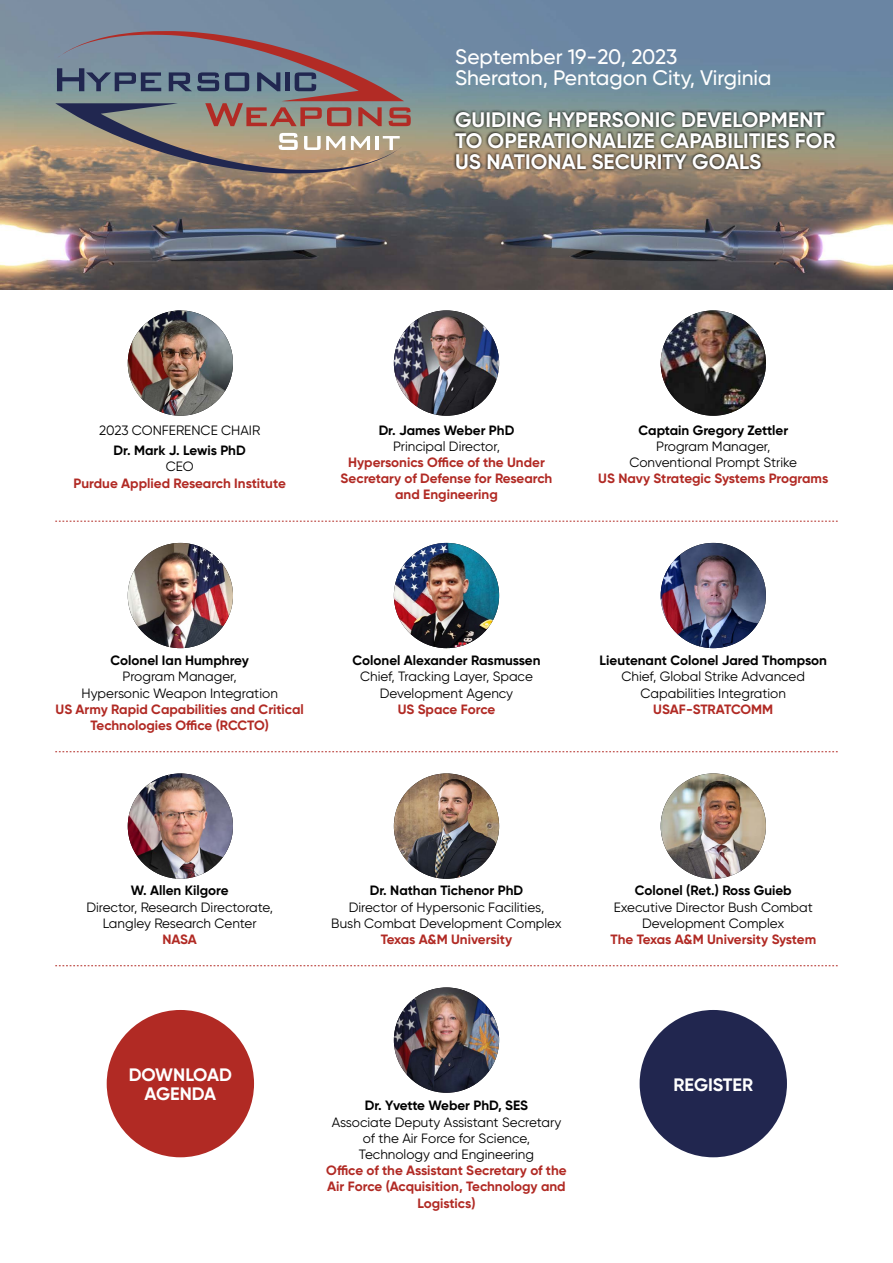
<style>
.page{position:relative;width:893px;height:1263px;background:#fff}
.page>*{position:absolute;margin:0;border:0;box-sizing:border-box;transform-origin:0 0}
.t1{font:700 21px/21px "Gilroy";letter-spacing:.005em;color:#fff}
.t2{font:500 21px/21.5px "Gilroy";color:#fff}
.t3{font:700 18px/18.6px "Gilroy";color:#fff;text-align:center}
.t4{font:13.5px/16.2px "Gilroy";color:#000;text-align:center}
.t5{font:700 13.5px/16.2px "Gilroy";color:#b12a24;text-align:center}
.t6{font:700 13.5px "Gilroy";color:#000}
</style>
<div class="page">
<img style="left:0;top:0;width:893px;height:289px">
<svg style="left:452px;top:109px;width:386px;height:63px"></svg>
<svg style="left:55px;top:31px;width:356px;height:142px"></svg>
<img style="left:394px;top:987px;width:105px;height:106px;border-radius:53px">
<img style="left:128px;top:310px;width:105px;height:106px;border-radius:53px">
<img style="left:394px;top:310px;width:105px;height:106px;border-radius:53px">
<img style="left:661px;top:310px;width:105px;height:106px;border-radius:53px">
<img style="left:128px;top:543px;width:105px;height:105px;border-radius:53px">
<img style="left:394px;top:543px;width:105px;height:105px;border-radius:53px">
<img style="left:661px;top:543px;width:105px;height:105px;border-radius:53px">
<img style="left:128px;top:773px;width:105px;height:106px;border-radius:53px">
<img style="left:394px;top:773px;width:105px;height:106px;border-radius:53px">
<img style="left:661px;top:773px;width:105px;height:106px;border-radius:53px">
<svg style="left:55px;top:521px;width:783px;height:1px"></svg>
<svg style="left:55px;top:751px;width:783px;height:1px"></svg>
<svg style="left:55px;top:965px;width:783px;height:1px"></svg>
<div style="left:107px;top:1010px;width:147px;height:147px;background:#b12a24;border-radius:50%"></div>
<div style="left:640px;top:1010px;width:147px;height:147px;background:#21264f;border-radius:50%"></div>
<h1 class="t2" style="left:455px;top:46px;width:318px">September 19-20, 2023<br>Sheraton, Pentagon City, Virginia</h1>
<h1 class="t1" style="left:455px;top:109px;width:382px">GUIDING HYPERSONIC DEVELOPMENT<br>TO OPERATIONALIZE CAPABILITIES FOR<br>US NATIONAL SECURITY GOALS</h1>
<p class="t4" style="left:99px;top:422px;width:163px">2023 CONFERENCE CHAIR</p>
<p class="t6" style="left:114px;top:442px;width:134px">Dr. Mark J. Lewis PhD</p>
<p class="t4" style="left:166px;top:458px;width:29px">CEO</p>
<p class="t5" style="left:74px;top:475px;width:214px">Purdue Applied Research Institute</p>
<p class="t6" style="left:379px;top:421px;width:137px">Dr. James Weber PhD</p>
<p class="t4" style="left:393px;top:438px;width:108px">Principal Director,</p>
<p class="t5" style="left:341px;top:454px;width:213px">Hypersonics Office of the Under<br>Secretary of Defense for Research and Engineering</p>
<p class="t6" style="left:638px;top:421px;width:151px">Captain Gregory Zettler</p>
<p class="t4" style="left:629px;top:438px;width:169px">Program Manager,<br>Conventional Prompt Strike</p>
<p class="t5" style="left:598px;top:470px;width:231px">US Navy Strategic Systems Programs</p>
<p class="t6" style="left:110px;top:652px;width:140px">Colonel Ian Humphrey</p>
<p class="t4" style="left:82px;top:668px;width:198px">Program Manager,<br>Hypersonic Weapon Integration</p>
<p class="t5" style="left:56px;top:701px;width:250px">US Army Rapid Capabilities and Critical<br>Technologies Office (RCCTO)</p>
<p class="t6" style="left:352px;top:652px;width:190px">Colonel Alexander Rasmussen</p>
<p class="t4" style="left:360px;top:668px;width:174px">Chief, Tracking Layer, Space<br>Development Agency</p>
<p class="t5" style="left:398px;top:701px;width:99px">US Space Force</p>
<p class="t6" style="left:600px;top:652px;width:229px">Lieutenant Colonel Jared Thompson</p>
<p class="t4" style="left:621px;top:668px;width:185px">Chief, Global Strike Advanced<br>Capabilities Integration</p>
<p class="t5" style="left:653px;top:701px;width:121px">USAF-STRATCOMM</p>
<p class="t6" style="left:131px;top:882px;width:99px">W. Allen Kilgore</p>
<p class="t4" style="left:86px;top:899px;width:188px">Director, Research Directorate,<br>Langley Research Center</p>
<p class="t5" style="left:162px;top:931px;width:36px">NASA</p>
<p class="t6" style="left:370px;top:882px;width:155px">Dr. Nathan Tichenor PhD</p>
<p class="t4" style="left:331px;top:899px;width:232px">Director of Hypersonic Facilities,<br>Bush Combat Development Complex</p>
<p class="t5" style="left:381px;top:931px;width:133px">Texas A&amp;M University</p>
<p class="t6" style="left:635px;top:882px;width:158px">Colonel (Ret.) Ross Guieb</p>
<p class="t4" style="left:614px;top:899px;width:201px">Executive Director Bush Combat<br>Development Complex</p>
<p class="t5" style="left:610px;top:931px;width:207px">The Texas A&amp;M University System</p>
<h2 class="t3" style="left:129px;top:1065px;width:105px">DOWNLOAD<br>AGENDA</h2>
<h2 class="t3" style="left:673px;top:1075px;width:81px">REGISTER</h2>
<p class="t6" style="left:365px;top:1097px;width:165px">Dr. Yvette Weber PhD, SES</p>
<p class="t4" style="left:332px;top:1113px;width:231px">Associate Deputy Assistant Secretary of the Air Force for Science,<br>Technology and Engineering</p>
<p class="t5" style="left:326px;top:1162px;width:242px">Office of the Assistant Secretary of the<br>Air Force (Acquisition, Technology and<br>Logistics)</p>
</div>
